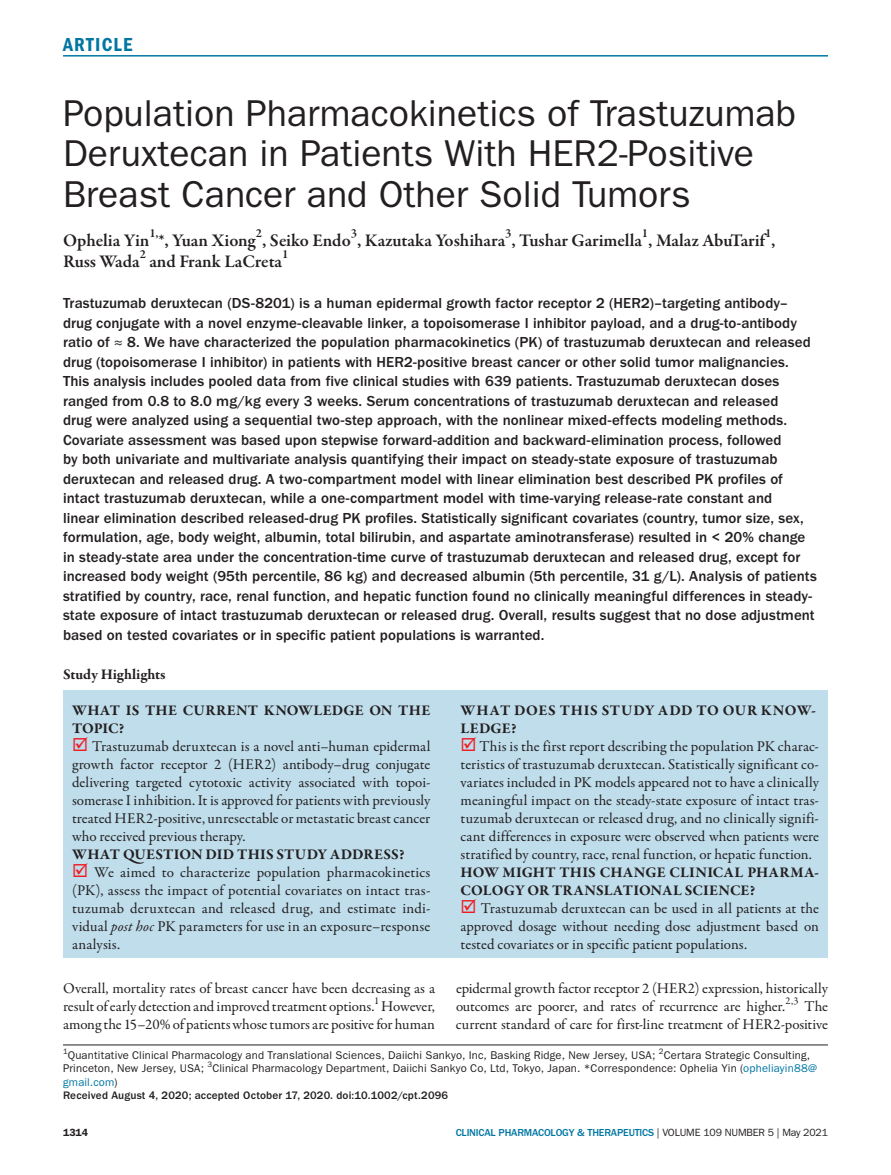
<style>
.page{position:relative;width:891px;height:1175px;background:#fff}
.page>*{position:absolute;margin:0;border:0;box-sizing:border-box;transform-origin:0 0}
.t1{font:37.5px/40.5px "ITC Franklin Gothic Std";color:#231f20}
.t2{font:19.5px "ITC Franklin Gothic Std Dm Cd";letter-spacing:.065em;color:#0076a3}
.t3{font:600 18px/21px "Garamond Premr Pro";color:#231f20}
.t4{font:500 15px/19.5px "ITC Franklin Gothic Std";color:#231f20}
.t5{font:15px/18px "Garamond Premr Pro";color:#231f20;text-align:justify}
.t6{font:700 15px/18px "Garamond Premr Pro";letter-spacing:.01em;color:#231f20}
.t7{font:700 15px/18px "Garamond Premr Pro";letter-spacing:.04em;color:#231f20}
.t8{font:11.25px "ITC Franklin Gothic Std";letter-spacing:.015em;color:#231f20}
.t9{font:500 11.25px "ITC Franklin Gothic Std";letter-spacing:.015em;color:#231f20}
.t10{font:11.25px "ITC Franklin Gothic Std";letter-spacing:.02em;color:#0076a3}
.t11{font:500 10.5px "ITC Franklin Gothic Std";letter-spacing:-.015em;color:#0076a3}
.t12{font:600 10.5px "ITC Franklin Gothic Std";color:#231f20}
.t13{font:10.5px "Garamond Premr Pro";color:#231f20}
.t14{font:7.8px "ITC Franklin Gothic Std";color:#231f20}
.s1{color:#ee1d23}
.s2{font-style:italic}
.s3{color:#0076a3}
.s4{color:#231f20}
.s5{font-weight:400;color:#231f20}
</style>
<div class="page">
<hr style="left:63px;top:55px;width:765px;height:2px;background:#0076a3">
<hr style="left:63px;top:1044px;width:765px;height:1px;background:#231f20">
<div style="left:63px;top:655px;width:765px;height:303px;background:#bfddeb"></div>
<div style="left:51px;top:646px;width:780px;height:44px;background:#fff"></div>
<h2 class="t2" style="left:63px;top:33px;width:71px">ARTICLE</h2>
<h1 class="t1" style="left:63px;top:93px;width:735px">Population Pharmacokinetics of Trastuzumab<br>Deruxtecan in Patients With HER2-Positive<br>Breast Cancer and Other Solid Tumors</h1>
<p class="t3" style="left:63px;top:230px;width:714px">Ophelia Yin<sup>1,</sup>*, Yuan Xiong<sup>2</sup>, Seiko Endo<sup>3</sup>, Kazutaka Yoshihara<sup>3</sup>, Tushar Garimella<sup>1</sup>, Malaz AbuTarif<sup>1</sup>,<br>Russ Wada<sup>2</sup> and Frank LaCreta<sup>1</sup></p>
<p class="t4" style="left:63px;top:294px;width:755px">Trastuzumab deruxtecan (DS-8201) is a human epidermal growth factor receptor 2 (HER2)–targeting antibody– drug conjugate with a novel enzyme-cleavable linker, a topoisomerase I inhibitor payload, and a drug-to-antibody ratio of ≈ 8. We have characterized the population pharmacokinetics (PK) of trastuzumab deruxtecan and released drug (topoisomerase I inhibitor) in patients with HER2-positive breast cancer or other solid tumor malignancies.<br>This analysis includes pooled data from five clinical studies with 639 patients. Trastuzumab deruxtecan doses ranged from 0.8 to 8.0 mg/kg every 3 weeks. Serum concentrations of trastuzumab deruxtecan and released<br>drug were analyzed using a sequential two-step approach, with the nonlinear mixed-effects modeling methods.<br>Covariate assessment was based upon stepwise forward-addition and backward-elimination process, followed<br>by both univariate and multivariate analysis quantifying their impact on steady-state exposure of trastuzumab deruxtecan and released drug. A two-compartment model with linear elimination best described PK profiles of intact trastuzumab deruxtecan, while a one-compartment model with time-varying release-rate constant and<br>linear elimination described released-drug PK profiles. Statistically significant covariates (country, tumor size, sex, formulation, age, body weight, albumin, total bilirubin, and aspartate aminotransferase) resulted in &lt; 20% change in steady-state area under the concentration-time curve of trastuzumab deruxtecan and released drug, except for increased body weight (95th percentile, 86 kg) and decreased albumin (5th percentile, 31 g/L). Analysis of patients stratified by country, race, renal function, and hepatic function found no clinically meaningful differences in steady&shy;state exposure of intact trastuzumab deruxtecan or released drug. Overall, results suggest that no dose adjustment based on tested covariates or in specific patient populations is warranted.</p>
<p class="t6" style="left:63px;top:665px;width:104px">Study Highlights</p>
<p class="t6" style="left:72px;top:701px;width:360px">WHAT IS THE CURRENT KNOWLEDGE ON THE<br>TOPIC?</p>
<p class="t5" style="left:72px;top:737px;width:360px"><span class="s1">☑</span> Trastuzumab deruxtecan is a novel anti–human epidermal growth factor receptor 2 (HER2) antibody–drug conjugate delivering targeted cytotoxic activity associated with topoi&shy;somerase I inhibition. It is approved for patients with previously treated HER2-positive, unresectable or metastatic breast cancer who received previous therapy.</p>
<p class="t6" style="left:72px;top:845px;width:334px">WHAT QUESTION DID THIS STUDY ADDRESS?</p>
<p class="t5" style="left:72px;top:863px;width:360px"><span class="s1">☑</span> We aimed to characterize population pharmacokinetics (PK), assess the impact of potential covariates on intact tras&shy;tuzumab deruxtecan and released drug, and estimate indi&shy;vidual <span class="s2">post hoc</span> PK parameters for use in an exposure–response analysis.</p>
<p class="t7" style="left:461px;top:701px;width:357px">WHAT DOES THIS STUDY ADD TO OUR KNOW-<br>LEDGE?</p>
<p class="t5" style="left:461px;top:737px;width:360px"><span class="s1">☑</span> This is the first report describing the population PK charac&shy;teristics of trastuzumab deruxtecan. Statistically significant co&shy;variates included in PK models appeared not to have a clinically meaningful impact on the steady-state exposure of intact tras&shy;tuzumab deruxtecan or released drug, and no clinically signifi&shy;cant differences in exposure were observed when patients were stratified by country, race, renal function, or hepatic function.</p>
<p class="t6" style="left:461px;top:863px;width:360px">HOW MIGHT THIS CHANGE CLINICAL PHARMA-<br>COLOGY OR TRANSLATIONAL SCIENCE?</p>
<p class="t5" style="left:461px;top:899px;width:360px"><span class="s1">☑</span> Trastuzumab deruxtecan can be used in all patients at the approved dosage without needing dose adjustment based on tested covariates or in specific patient populations.</p>
<p class="t5" style="left:63px;top:979px;width:374px">Overall, mortality rates of breast cancer have been decreasing as a result of early detection and improved treatment options.<sup>1</sup> However, among the 15–20% of patients whose tumors are positive for human</p>
<p class="t5" style="left:456px;top:979px;width:373px">epidermal growth factor receptor 2 (HER2) expression, historically outcomes are poorer, and rates of recurrence are higher.</p>
<p class="t13" style="left:786px;top:994px;width:15px">2,3</p>
<p class="t5" style="left:456px;top:997px;width:373px;text-align:right">The<br>current standard of care for first-line treatment of HER2-positive</p>
<p class="t14" style="left:63px;top:1046px;width:6px">1</p>
<p class="t8" style="left:68px;top:1048px;width:589px">Quantitative Clinical Pharmacology and Translational Sciences, Daiichi Sankyo, Inc, Basking Ridge, New Jersey, USA;</p>
<p class="t14" style="left:659px;top:1046px;width:6px">2</p>
<p class="t8" style="left:664px;top:1048px;width:148px">Certara Strategic Consulting,</p>
<p class="t8" style="left:63px;top:1062px;width:143px">Princeton, New Jersey, USA;</p>
<p class="t14" style="left:208px;top:1060px;width:6px">3</p>
<p class="t8" style="left:212px;top:1062px;width:606px">Clinical Pharmacology Department, Daiichi Sankyo Co, Ltd, Tokyo, Japan. *Correspondence: Ophelia Yin (<span class="s3">opheliayin88@</span></p>
<p class="t10" style="left:63px;top:1075px;width:56px">gmail.com<span class="s4">)</span></p>
<p class="t9" style="left:63px;top:1088px;width:387px">Received August 4, 2020; accepted October 17, 2020. doi:10.1002/cpt.2096</p>
<p class="t12" style="left:63px;top:1125px;width:27px">1314</p>
<p class="t11" style="left:456px;top:1126px;width:374px">CLINICAL PHARMACOLOGY &amp; THERAPEUTICS <span class="s5">| VOLUME 109 NUMBER 5 | May 2021</span></p>
</div>
